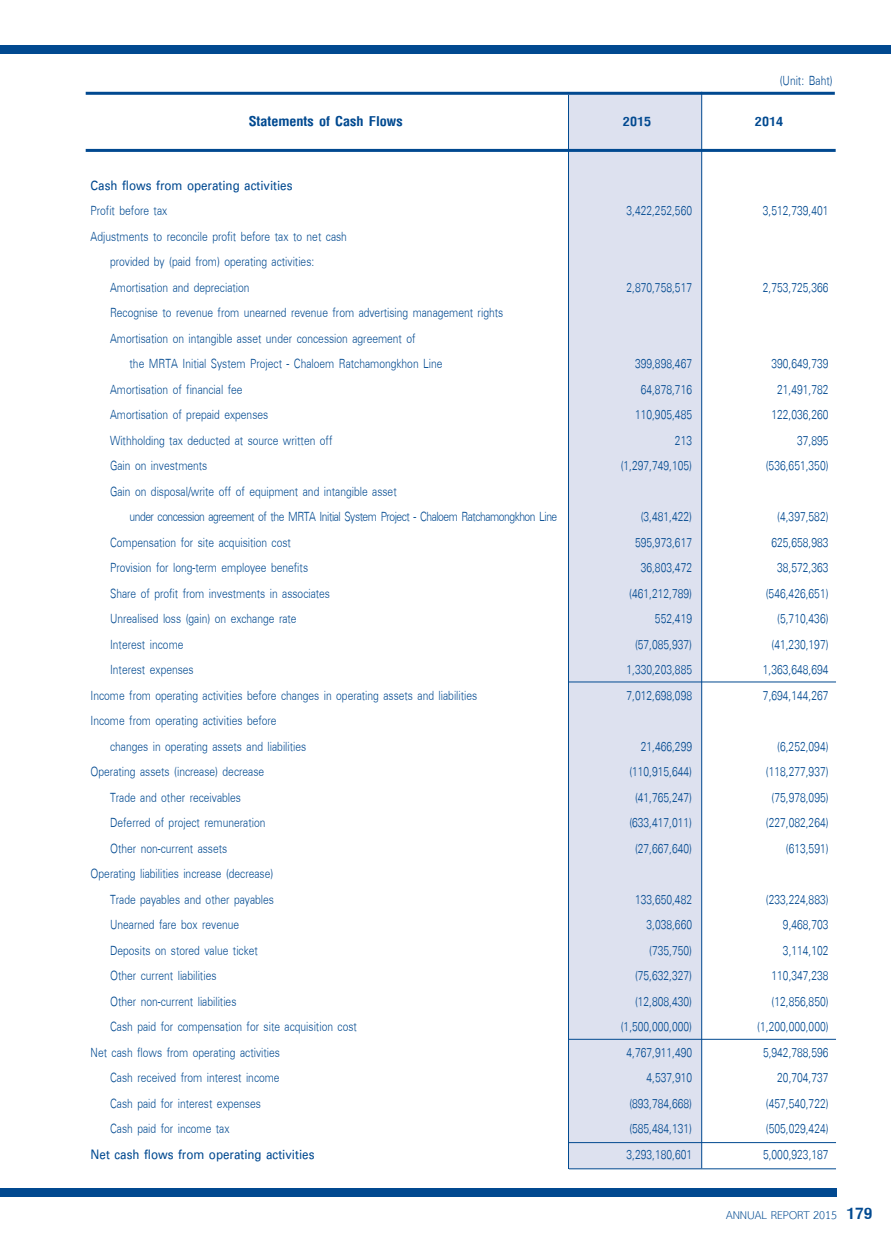
<style>
.page{position:relative;width:891px;height:1242px;background:#fff}
.page>*{position:absolute;margin:0;border:0;box-sizing:border-box;transform-origin:0 0}
.t1{font:700 21px "PS Lx Display";color:#014990}
.t2{font:19.5px/25.5px "UP Cx C";color:#014990;scale:.9 1}
.t3{font:19.5px/25.5px "UP Cx C";letter-spacing:-.025em;color:#014990;scale:.9 1}
.t4{font:700 19.5px "UP Cx C";color:#014990;scale:.9 1}
.t5{font:700 19.5px "PS Lx Display";color:#014990}
.t6{font:16.5px "TH Sarabun New";color:#014990}
.s1{font-family:"PS Lx Display";font-weight:700;font-size:24px}
</style>
<div class="page">
<div style="left:0;top:45px;width:891px;height:9px;background:#014990"></div>
<div style="left:0;top:1188px;width:837px;height:9px;background:#014990"></div>
<div style="left:568px;top:92px;width:134px;height:1077px;background:#dde1ef"></div>
<hr style="left:568px;top:95px;width:1px;height:1074px;background:#014990">
<hr style="left:701px;top:92px;width:1px;height:1076px;background:#014990">
<hr style="left:86px;top:92px;width:749px;height:3px;background:#014990">
<hr style="left:86px;top:149px;width:750px;height:3px;background:#014990">
<hr style="left:569px;top:682px;width:267px;height:1px;background:#014990">
<hr style="left:569px;top:1039px;width:267px;height:1px;background:#014990">
<hr style="left:569px;top:1142px;width:267px;height:1px;background:#014990">
<hr style="left:569px;top:1169px;width:267px;height:1px;background:#014990">
<p class="t2" style="left:780px;top:67px;width:60px">(Unit: Baht)</p>
<p class="t1" style="left:249px;top:109px;width:155px">Statements of Cash Flows</p>
<p class="t5" style="left:623px;top:111px;width:30px">2015</p>
<p class="t5" style="left:755px;top:111px;width:30px">2014</p>
<p class="t4" style="left:91px;top:173px;width:226px">Cash flows from operating activities</p>
<p class="t2" style="left:91px;top:198px;width:87px">Profit before tax</p>
<p class="t2" style="left:626px;top:198px;width:74px">3,422,252,560</p>
<p class="t2" style="left:763px;top:198px;width:74px">3,512,739,401</p>
<p class="t2" style="left:110px;top:223px;width:265px;text-indent:-19px">Adjustments to reconcile profit before tax to net cash provided by (paid from) operating activities:<br>Amortisation and depreciation</p>
<p class="t2" style="left:626px;top:274px;width:74px">2,870,758,517</p>
<p class="t2" style="left:763px;top:274px;width:74px">2,753,725,366</p>
<p class="t2" style="left:110px;top:300px;width:438px">Recognise to revenue from unearned revenue from advertising management rights</p>
<p class="t2" style="left:110px;top:325px;width:341px">Amortisation on intangible asset under concession agreement of</p>
<p class="t2" style="left:130px;top:351px;width:349px">the MRTA Initial System Project - Chaloem Ratchamongkhon Line</p>
<p class="t2" style="left:635px;top:351px;width:65px">399,898,467</p>
<p class="t2" style="left:772px;top:351px;width:65px">390,649,739</p>
<p class="t2" style="left:110px;top:376px;width:149px">Amortisation of financial fee</p>
<p class="t2" style="left:641px;top:376px;width:59px">64,878,716</p>
<p class="t2" style="left:777px;top:376px;width:59px">21,491,782</p>
<p class="t2" style="left:110px;top:402px;width:177px">Amortisation of prepaid expenses</p>
<p class="t2" style="left:635px;top:402px;width:65px">110,905,485</p>
<p class="t2" style="left:772px;top:402px;width:65px">122,036,260</p>
<p class="t2" style="left:110px;top:427px;width:249px">Withholding tax deducted at source written off</p>
<p class="t2" style="left:675px;top:427px;width:21px">213</p>
<p class="t2" style="left:797px;top:427px;width:36px">37,895</p>
<p class="t2" style="left:110px;top:453px;width:110px">Gain on investments</p>
<p class="t2" style="left:621px;top:453px;width:81px">(1,297,749,105)</p>
<p class="t2" style="left:766px;top:453px;width:71px">(536,651,350)</p>
<p class="t3" style="left:130px;top:478px;width:477px;text-indent:-19px">Gain on disposal/write off of equipment and intangible asset<br>under concession agreement of the MRTA Initial System Project - Chaloem Ratchamongkhon Line</p>
<p class="t2" style="left:641px;top:504px;width:59px">(3,481,422)</p>
<p class="t2" style="left:777px;top:504px;width:59px">(4,397,582)</p>
<p class="t2" style="left:110px;top:529px;width:203px">Compensation for site acquisition cost</p>
<p class="t2" style="left:635px;top:529px;width:65px">595,973,617</p>
<p class="t2" style="left:772px;top:529px;width:65px">625,658,983</p>
<p class="t2" style="left:110px;top:555px;width:222px">Provision for long-term employee benefits</p>
<p class="t2" style="left:641px;top:555px;width:59px">36,803,472</p>
<p class="t2" style="left:777px;top:555px;width:59px">38,572,363</p>
<p class="t2" style="left:110px;top:580px;width:246px">Share of profit from investments in associates</p>
<p class="t2" style="left:629px;top:580px;width:71px">(461,212,789)</p>
<p class="t2" style="left:766px;top:580px;width:71px">(546,426,651)</p>
<p class="t2" style="left:110px;top:606px;width:209px">Unrealised loss (gain) on exchange rate</p>
<p class="t2" style="left:655px;top:606px;width:43px">552,419</p>
<p class="t2" style="left:777px;top:606px;width:59px">(5,710,436)</p>
<p class="t2" style="left:110px;top:631px;width:83px">Interest income</p>
<p class="t2" style="left:635px;top:631px;width:65px">(57,085,937)</p>
<p class="t2" style="left:772px;top:631px;width:65px">(41,230,197)</p>
<p class="t2" style="left:110px;top:657px;width:94px">Interest expenses</p>
<p class="t2" style="left:626px;top:657px;width:74px">1,330,203,885</p>
<p class="t2" style="left:763px;top:657px;width:74px">1,363,648,694</p>
<p class="t2" style="left:91px;top:683px;width:431px">Income from operating activities before changes in operating assets and liabilities</p>
<p class="t2" style="left:626px;top:683px;width:74px">7,012,698,098</p>
<p class="t2" style="left:763px;top:683px;width:74px">7,694,144,267</p>
<p class="t2" style="left:110px;top:708px;width:220px;text-indent:-19px">Income from operating activities before changes in operating assets and liabilities</p>
<p class="t2" style="left:641px;top:734px;width:59px">21,466,299</p>
<p class="t2" style="left:777px;top:734px;width:59px">(6,252,094)</p>
<p class="t2" style="left:91px;top:759px;width:194px">Operating assets (increase) decrease</p>
<p class="t2" style="left:629px;top:759px;width:71px">(110,915,644)</p>
<p class="t2" style="left:766px;top:759px;width:71px">(118,277,937)</p>
<p class="t2" style="left:110px;top:785px;width:147px">Trade and other receivables</p>
<p class="t2" style="left:635px;top:785px;width:65px">(41,765,247)</p>
<p class="t2" style="left:772px;top:785px;width:65px">(75,978,095)</p>
<p class="t2" style="left:110px;top:810px;width:174px">Deferred of project remuneration</p>
<p class="t2" style="left:629px;top:810px;width:71px">(633,417,011)</p>
<p class="t2" style="left:766px;top:810px;width:71px">(227,082,264)</p>
<p class="t2" style="left:110px;top:836px;width:132px">Other non-current assets</p>
<p class="t2" style="left:635px;top:836px;width:65px">(27,667,640)</p>
<p class="t2" style="left:786px;top:836px;width:49px">(613,591)</p>
<p class="t2" style="left:91px;top:861px;width:205px;text-align:right">Operating liabilities increase (decrease)<br>Trade payables and other payables</p>
<p class="t2" style="left:635px;top:887px;width:65px">133,650,482</p>
<p class="t2" style="left:766px;top:887px;width:71px">(233,224,883)</p>
<p class="t2" style="left:110px;top:912px;width:145px">Unearned fare box revenue</p>
<p class="t2" style="left:646px;top:912px;width:52px">3,038,660</p>
<p class="t2" style="left:783px;top:912px;width:52px">9,468,703</p>
<p class="t2" style="left:110px;top:938px;width:166px">Deposits on stored value ticket</p>
<p class="t2" style="left:649px;top:938px;width:49px">(735,750)</p>
<p class="t2" style="left:783px;top:938px;width:52px">3,114,102</p>
<p class="t2" style="left:110px;top:963px;width:120px">Other current liabilities</p>
<p class="t2" style="left:635px;top:963px;width:65px">(75,632,327)</p>
<p class="t2" style="left:772px;top:963px;width:65px">110,347,238</p>
<p class="t2" style="left:110px;top:989px;width:142px">Other non-current liabilities</p>
<p class="t2" style="left:635px;top:989px;width:65px">(12,808,430)</p>
<p class="t2" style="left:772px;top:989px;width:65px">(12,856,850)</p>
<p class="t2" style="left:110px;top:1014px;width:276px">Cash paid for compensation for site acquisition cost</p>
<p class="t2" style="left:621px;top:1014px;width:81px">(1,500,000,000)</p>
<p class="t2" style="left:757px;top:1014px;width:81px">(1,200,000,000)</p>
<p class="t2" style="left:91px;top:1040px;width:212px">Net cash flows from operating activities</p>
<p class="t2" style="left:627px;top:1040px;width:74px">4,767,911,490</p>
<p class="t2" style="left:763px;top:1040px;width:74px">5,942,788,596</p>
<p class="t2" style="left:110px;top:1065px;width:190px">Cash received from interest income</p>
<p class="t2" style="left:646px;top:1065px;width:52px">4,537,910</p>
<p class="t2" style="left:777px;top:1065px;width:59px">20,704,737</p>
<p class="t2" style="left:110px;top:1091px;width:169px">Cash paid for interest expenses</p>
<p class="t2" style="left:629px;top:1091px;width:71px">(893,784,668)</p>
<p class="t2" style="left:766px;top:1091px;width:71px">(457,540,722)</p>
<p class="t2" style="left:110px;top:1116px;width:134px">Cash paid for income tax</p>
<p class="t2" style="left:629px;top:1116px;width:71px">(585,484,131)</p>
<p class="t2" style="left:766px;top:1116px;width:71px">(505,029,424)</p>
<p class="t4" style="left:91px;top:1143px;width:250px">Net cash flows from operating activities</p>
<p class="t2" style="left:627px;top:1142px;width:74px">3,293,180,601</p>
<p class="t2" style="left:763px;top:1142px;width:74px">5,000,923,187</p>
<p class="t6" style="left:726px;top:1205px;width:148px">ANNUAL REPORT 2015 <span class="s1">179</span></p>
</div>
